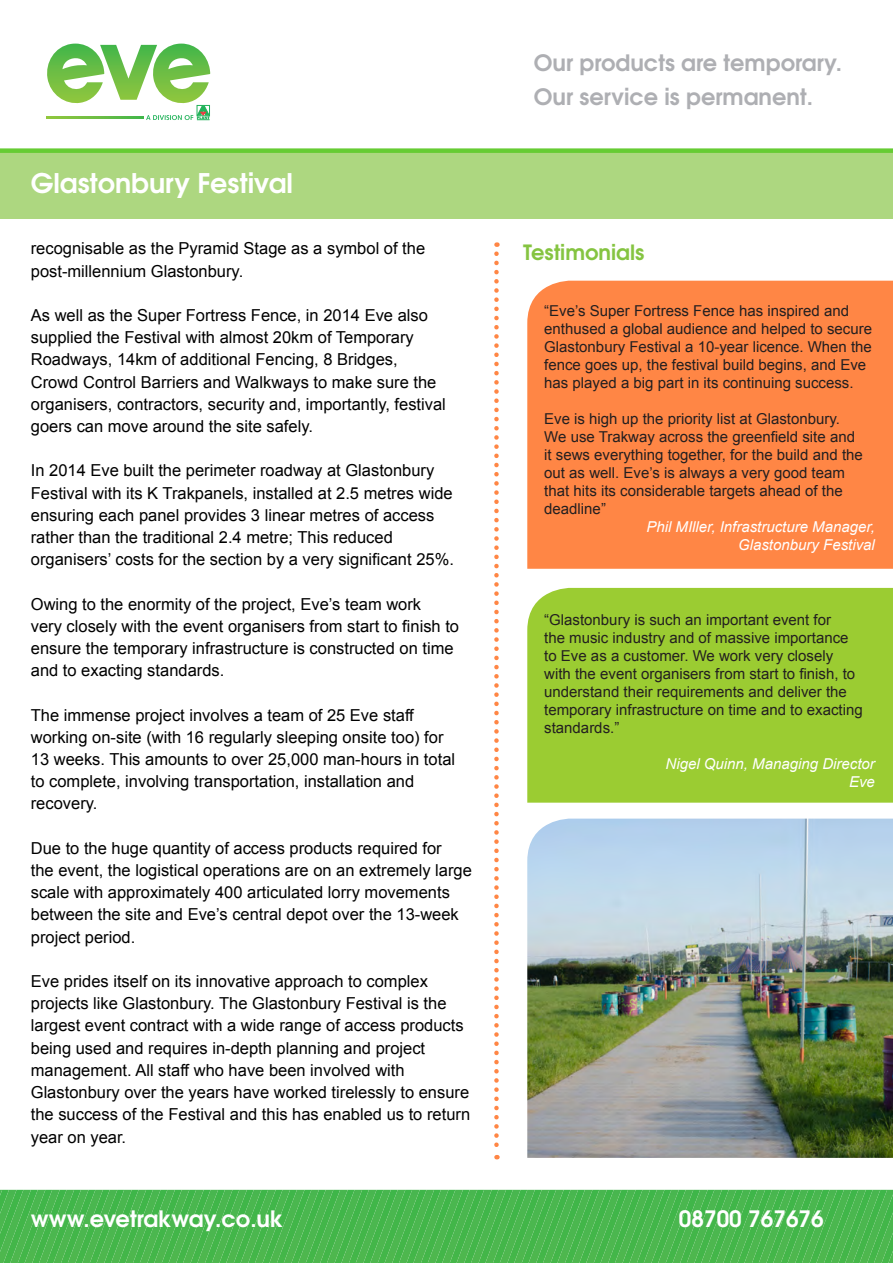
<style>
.page{position:relative;width:893px;height:1263px;background:#fff}
.page>*{position:absolute;margin:0;border:0;box-sizing:border-box;transform-origin:0 0}
.t1{font:700 27px "Te X Gyre Adventor";color:#fff}
.t2{font:700 22.5px "Te X Gyre Adventor";color:#aeafb3}
.t3{font:700 22.5px "Te X Gyre Adventor";color:#fff}
.t4{font:700 21px "Te X Gyre Adventor";color:#85c441}
.t5{font:16.5px/22.2px "Arial";color:#000}
.t6{font:15px/18px "Arial";color:#231f20}
.t7{font:italic 15px/18px "Arial";color:#fff;text-align:right}
</style>
<div class="page">
<svg style="left:0;top:1190px;width:893px;height:73px;background:#4bb850"></svg>
<svg style="left:46px;top:44px;width:164px;height:76px"></svg>
<div style="left:0;top:151px;width:893px;height:68px;background:#add780"></div>
<div style="left:0;top:148px;width:893px;height:5px;background:#6c3"></div>
<svg style="left:494px;top:254px;width:5px;height:905px"></svg>
<img style="left:527px;top:819px;width:366px;height:339px">
<div style="left:527px;top:588px;width:366px;height:215px;background:#9bcc32"></div>
<div style="left:527px;top:281px;width:366px;height:288px;background:#ff8645"></div>
<p class="t1" style="left:31px;top:160px;width:264px">Glastonbury Festival</p>
<p class="t5" style="left:31px;top:238px;width:396px">recognisable as the Pyramid Stage as a symbol of the post-millennium Glastonbury.</p>
<p class="t5" style="left:31px;top:304px;width:417px">As well as the Super Fortress Fence, in 2014 Eve also supplied the Festival with almost 20km of Temporary Roadways, 14km of additional Fencing, 8 Bridges, Crowd Control Barriers and Walkways to make sure the organisers, contractors, security and, importantly, festival goers can move around the site safely.</p>
<p class="t5" style="left:31px;top:460px;width:423px">In 2014 Eve built the perimeter roadway at Glastonbury Festival with its K Trakpanels, installed at 2.5 metres wide ensuring each panel provides 3 linear metres of access rather than the traditional 2.4 metre; This reduced</p>
<p class="t5" style="left:31px;top:548px;width:425px">organisers’ costs for the section by a very significant 25%.</p>
<p class="t5" style="left:31px;top:593px;width:430px">Owing to the enormity of the project, Eve’s team work<br>very closely with the event organisers from start to finish to ensure the temporary infrastructure is constructed on time and to exacting standards.</p>
<p class="t5" style="left:31px;top:704px;width:426px">The immense project involves a team of 25 Eve staff working on-site (with 16 regularly sleeping onsite too) for 13 weeks. This amounts to over 25,000 man-hours in total to complete, involving transportation, installation and recovery.</p>
<p class="t5" style="left:31px;top:837px;width:443px">Due to the huge quantity of access products required for<br>the event, the logistical operations are on an extremely large scale with approximately 400 articulated lorry movements between the site and Eve’s central depot over the 13-week project period.</p>
<p class="t5" style="left:31px;top:970px;width:441px">Eve prides itself on its innovative approach to complex projects like Glastonbury. The Glastonbury Festival is the largest event contract with a wide range of access products being used and requires in-depth planning and project management. All staff who have been involved with Glastonbury over the years have worked tirelessly to ensure the success of the Festival and this has enabled us to return year on year.</p>
<p class="t2" style="left:534px;top:43px;width:310px">Our products are temporary.</p>
<p class="t2" style="left:534px;top:77px;width:281px">Our service is permanent.</p>
<p class="t4" style="left:523px;top:234px;width:123px">Testimonials</p>
<p class="t6" style="left:544px;top:302px;width:329px">“Eve’s Super Fortress Fence has inspired and enthused a global audience and helped to secure Glastonbury Festival a 10-year licence. When the fence goes up, the festival build begins, and Eve has played a big part in its continuing success.</p>
<p class="t6" style="left:544px;top:410px;width:320px">Eve is high up the priority list at Glastonbury.<br>We use Trakway across the greenfield site and it sews everything together, for the build and the out as well. Eve’s is always a very good team that hits its considerable targets ahead of the deadline”</p>
<p class="t7" style="left:646px;top:518px;width:230px">Phil MIller, Infrastructure Manager,<br>Glastonbury Festival</p>
<p class="t6" style="left:544px;top:611px;width:320px">“Glastonbury is such an important event for<br>the music industry and of massive importance to Eve as a customer. We work very closely with the event organisers from start to finish, to understand their requirements and deliver the temporary infrastructure on time and to exacting standards.”</p>
<p class="t7" style="left:666px;top:755px;width:211px">Nigel Quinn, Managing Director</p>
<p class="t7" style="left:849px;top:773px;width:27px">Eve</p>
<p class="t3" style="left:31px;top:1199px;width:254px">www.evetrakway.co.uk</p>
<p class="t3" style="left:679px;top:1199px;width:146px">08700 767676</p>
</div>
